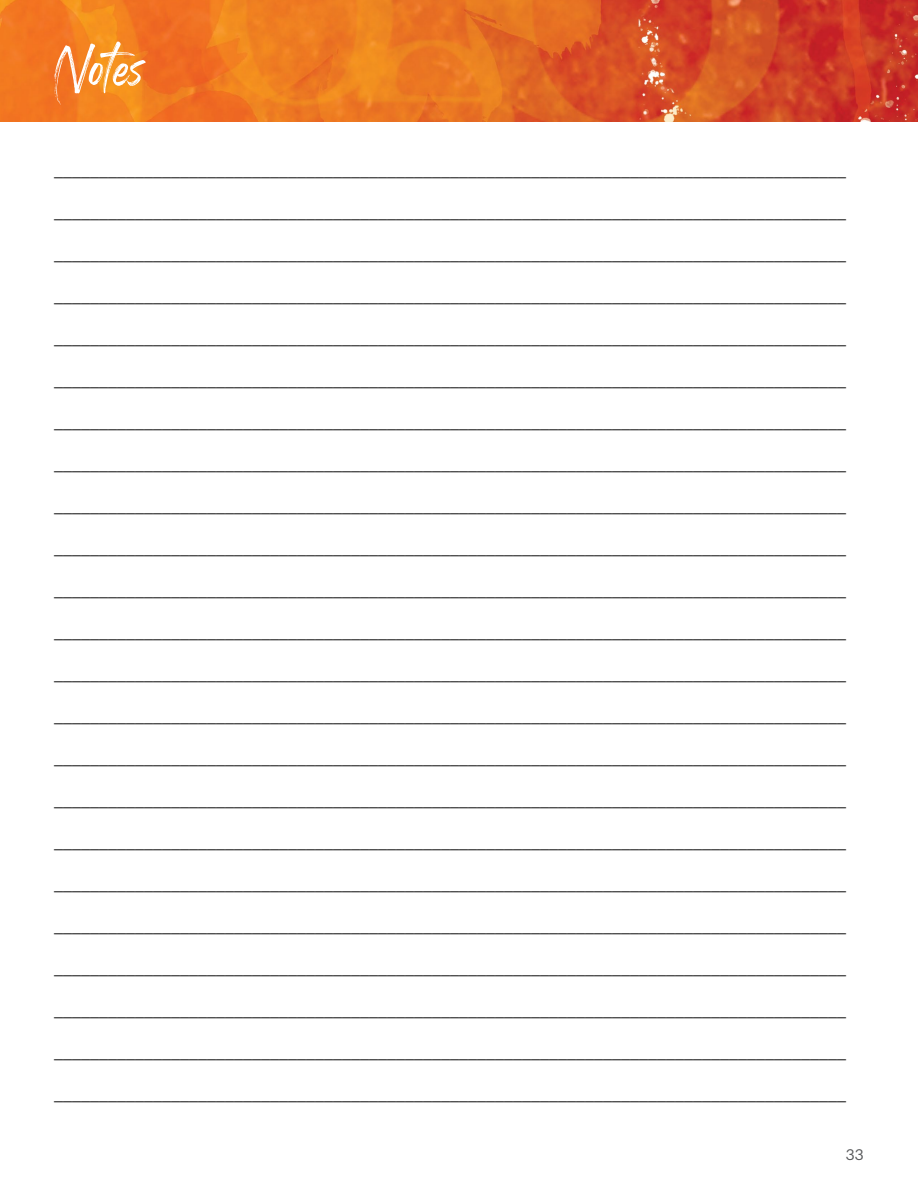
<style>
.page{position:relative;width:918px;height:1188px;background:#fff}
.page>*{position:absolute;margin:0;border:0;box-sizing:border-box;transform-origin:0 0}
.t1{font:63px "Rogthem";letter-spacing:.01em;color:#fff}
.t2{font:18px "Minion Pro";color:#000}
.t3{font:15px "Graphik";color:#58595b}
</style>
<div class="page">
<img style="left:0;top:0;width:918px;height:122px">
<h1 class="t1" style="left:54px;top:10px;width:90px">Notes</h1>
<p class="t2" style="left:54px;top:158px;width:793px">________________________________________________________________________________________</p>
<p class="t2" style="left:54px;top:200px;width:793px">________________________________________________________________________________________</p>
<p class="t2" style="left:54px;top:242px;width:793px">________________________________________________________________________________________</p>
<p class="t2" style="left:54px;top:284px;width:793px">________________________________________________________________________________________</p>
<p class="t2" style="left:54px;top:326px;width:793px">________________________________________________________________________________________</p>
<p class="t2" style="left:54px;top:368px;width:793px">________________________________________________________________________________________</p>
<p class="t2" style="left:54px;top:410px;width:793px">________________________________________________________________________________________</p>
<p class="t2" style="left:54px;top:452px;width:793px">________________________________________________________________________________________</p>
<p class="t2" style="left:54px;top:494px;width:793px">________________________________________________________________________________________</p>
<p class="t2" style="left:54px;top:536px;width:793px">________________________________________________________________________________________</p>
<p class="t2" style="left:54px;top:578px;width:793px">________________________________________________________________________________________</p>
<p class="t2" style="left:54px;top:620px;width:793px">________________________________________________________________________________________</p>
<p class="t2" style="left:54px;top:662px;width:793px">________________________________________________________________________________________</p>
<p class="t2" style="left:54px;top:704px;width:793px">________________________________________________________________________________________</p>
<p class="t2" style="left:54px;top:746px;width:793px">________________________________________________________________________________________</p>
<p class="t2" style="left:54px;top:788px;width:793px">________________________________________________________________________________________</p>
<p class="t2" style="left:54px;top:830px;width:793px">________________________________________________________________________________________</p>
<p class="t2" style="left:54px;top:872px;width:793px">________________________________________________________________________________________</p>
<p class="t2" style="left:54px;top:914px;width:793px">________________________________________________________________________________________</p>
<p class="t2" style="left:54px;top:956px;width:793px">________________________________________________________________________________________</p>
<p class="t2" style="left:54px;top:998px;width:793px">________________________________________________________________________________________</p>
<p class="t2" style="left:54px;top:1040px;width:793px">________________________________________________________________________________________</p>
<p class="t2" style="left:54px;top:1082px;width:793px">________________________________________________________________________________________</p>
<p class="t3" style="left:846px;top:1143px;width:20px">33</p>
</div>
